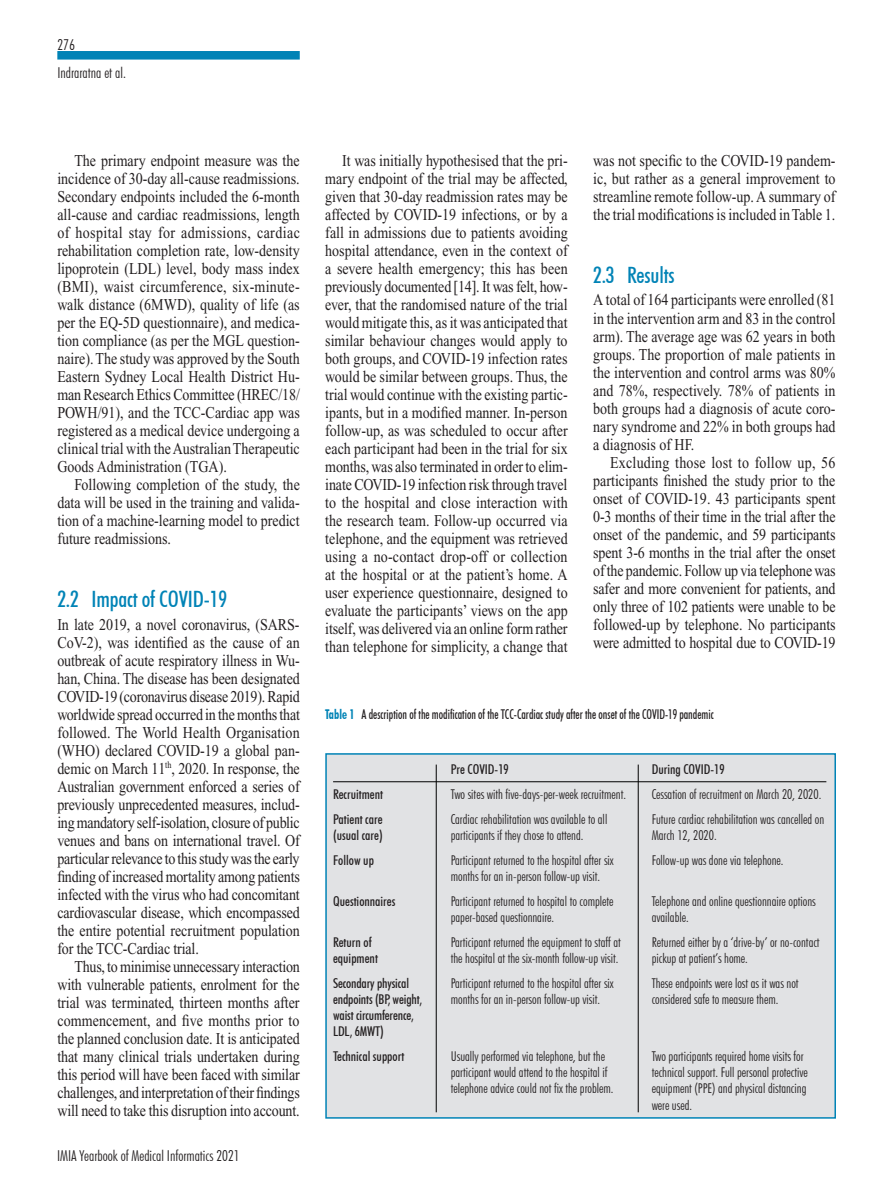
<style>
.page{position:relative;width:893px;height:1191px;background:#fff}
.page>*{position:absolute;margin:0;border:0;box-sizing:border-box;transform-origin:0 0}
.Headline_3{font:500 condensed 22.5px "Futura BT";letter-spacing:-.005em;color:#0083b6}
.Grundtext_mit_Einzug{font:16.5px/18px "Times New Roman";color:#231f20;text-align:justify;scale:.85 1}
.Grundtext_ohne_Einzu{font:16.5px/18px "Times New Roman";color:#231f20;text-align:justify;scale:.85 1}
.t1{font:300 condensed 15px "Futura BT";color:#231f20}
.Table_Text{font:300 condensed 13.5px/16.2px "Futura BT";color:#231f20}
.Table_Kopf{font:500 condensed 13.5px/16.2px "Futura BT";color:#231f20}
.Legende_1{font:500 condensed 13.5px "Futura BT";color:#231f20;scale:.85 1}
.s1{font-weight:700;color:#0083b6}
</style>
<div class="page">
<div style="left:57px;top:51px;width:243px;height:9px;background:#0083b6"></div>
<div style="left:325px;top:753px;width:511px;height:365px;background:#e1e2e4;border:2px solid #0083b6"></div>
<hr style="left:333px;top:781px;width:493px;height:1px;background:#000">
<hr style="left:436px;top:764px;width:1px;height:348px;background:#000">
<hr style="left:638px;top:764px;width:1px;height:348px;background:#000">
<p class="t1" style="left:57px;top:35px;width:19px">276</p>
<p class="t1" style="left:57px;top:63px;width:70px">Indraratna et al.</p>
<p class="Grundtext_mit_Einzug" style="left:57px;top:152px;width:287px;text-indent:17px">The primary endpoint measure was the incidence of 30-day all-cause readmissions.<br>Secondary endpoints included the 6-month all-cause and cardiac readmissions, length of hospital stay for admissions, cardiac rehabilitation completion rate, low-density lipoprotein (LDL) level, body mass index (BMI), waist circumference, six-minute&shy;walk distance (6MWD), quality of life (as per the EQ-5D questionnaire), and medica&shy;tion compliance (as per the MGL question&shy;naire). The study was approved by the South Eastern Sydney Local Health District Hu&shy;man Research Ethics Committee (HREC/18/ POWH/91), and the TCC-Cardiac app was registered as a medical device undergoing a clinical trial with the Australian Therapeutic Goods Administration (TGA).</p>
<p class="Grundtext_mit_Einzug" style="left:57px;top:476px;width:287px;text-indent:17px">Following completion of the study, the data will be used in the training and valida&shy;tion of a machine-learning model to predict future readmissions.</p>
<p class="Headline_3" style="left:57px;top:585px;width:171px">2.2 Impact of COVID-19</p>
<p class="Grundtext_ohne_Einzu" style="left:57px;top:615px;width:287px">In late 2019, a novel coronavirus, (SARS-CoV-2), was identified as the cause of an outbreak of acute respiratory illness in Wu&shy;han, China. The disease has been designated COVID-19 (coronavirus disease 2019). Rapid worldwide spread occurred in the months that followed. The World Health Organisation (WHO) declared COVID-19 a global pan&shy;demic on March 11<sup>th</sup>, 2020. In response, the Australian government enforced a series of previously unprecedented measures, includ&shy;ing mandatory self-isolation, closure of public venues and bans on international travel. Of particular relevance to this study was the early finding of increased mortality among patients infected with the virus who had concomitant cardiovascular disease, which encompassed the entire potential recruitment population for the TCC-Cardiac trial.</p>
<p class="Grundtext_mit_Einzug" style="left:57px;top:957px;width:287px;text-indent:17px">Thus, to minimise unnecessary interaction with vulnerable patients, enrolment for the trial was terminated, thirteen months after commencement, and five months prior to the planned conclusion date. It is anticipated that many clinical trials undertaken during this period will have been faced with similar challenges, and interpretation of their findings will need to take this disruption into account.</p>
<p class="t1" style="left:57px;top:1146px;width:184px">IMIA Yearbook of Medical Informatics 2021</p>
<p class="Grundtext_mit_Einzug" style="left:325px;top:152px;width:287px;text-indent:17px">It was initially hypothesised that the pri&shy;mary endpoint of the trial may be affected, given that 30-day readmission rates may be affected by COVID-19 infections, or by a fall in admissions due to patients avoiding hospital attendance, even in the context of a severe health emergency; this has been previously documented [14]. It was felt, how&shy;ever, that the randomised nature of the trial would mitigate this, as it was anticipated that similar behaviour changes would apply to both groups, and COVID-19 infection rates would be similar between groups. Thus, the trial would continue with the existing partic&shy;ipants, but in a modified manner. In-person follow-up, as was scheduled to occur after each participant had been in the trial for six months, was also terminated in order to elim&shy;inate COVID-19 infection risk through travel to the hospital and close interaction with the research team. Follow-up occurred via telephone, and the equipment was retrieved using a no-contact drop-off or collection at the hospital or at the patient’s home. A user experience questionnaire, designed to evaluate the participants’ views on the app itself, was delivered via an online form rather than telephone for simplicity, a change that</p>
<p class="Grundtext_mit_Einzug" style="left:593px;top:152px;width:287px">was not specific to the COVID-19 pandem&shy;ic, but rather as a general improvement to streamline remote follow-up. A summary of the trial modifications is included in Table 1.</p>
<p class="Headline_3" style="left:593px;top:261px;width:83px">2.3 Results</p>
<p class="Grundtext_ohne_Einzu" style="left:593px;top:291px;width:287px">A total of 164 participants were enrolled (81 in the intervention arm and 83 in the control arm). The average age was 62 years in both groups. The proportion of male patients in the intervention and control arms was 80% and 78%, respectively. 78% of patients in both groups had a diagnosis of acute coro&shy;nary syndrome and 22% in both groups had a diagnosis of HF.</p>
<p class="Grundtext_mit_Einzug" style="left:593px;top:453px;width:287px;text-indent:17px">Excluding those lost to follow up, 56 participants finished the study prior to the onset of COVID-19. 43 participants spent 0-3 months of their time in the trial after the onset of the pandemic, and 59 participants spent 3-6 months in the trial after the onset of the pandemic. Follow up via telephone was safer and more convenient for patients, and only three of 102 patients were unable to be followed-up by telephone. No participants were admitted to hospital due to COVID-19</p>
<p class="Legende_1" style="left:325px;top:706px;width:458px"><span class="s1">Table 1</span> A description of the modification of the TCC-Cardiac study after the onset of the COVID-19 pandemic</p>
<p class="Table_Kopf" style="left:333px;top:786px;width:51px">Recruitment</p>
<p class="Table_Kopf" style="left:333px;top:811px;width:51px">Patient care (usual care)</p>
<p class="Table_Kopf" style="left:333px;top:851px;width:42px">Follow up</p>
<p class="Table_Kopf" style="left:333px;top:892px;width:64px">Questionnaires</p>
<p class="Table_Kopf" style="left:333px;top:933px;width:46px">Return of equipment</p>
<p class="Table_Kopf" style="left:333px;top:974px;width:91px">Secondary physical endpoints (BP, weight, waist circumference,<br>LDL, 6MWT)</p>
<p class="Table_Kopf" style="left:333px;top:1047px;width:73px">Technical support</p>
<p class="Table_Kopf" style="left:451px;top:761px;width:59px">Pre COVID-19</p>
<p class="Table_Text" style="left:451px;top:786px;width:177px">Two sites with five-days-per-week recruitment.</p>
<p class="Table_Text" style="left:451px;top:811px;width:158px">Cardiac rehabilitation was available to all participants if they chose to attend.</p>
<p class="Table_Text" style="left:451px;top:851px;width:164px">Participant returned to the hospital after six months for an in-person follow-up visit.</p>
<p class="Table_Text" style="left:451px;top:892px;width:164px">Participant returned to hospital to complete paper-based questionnaire.</p>
<p class="Table_Text" style="left:451px;top:933px;width:172px">Participant returned the equipment to staff at the hospital at the six-month follow-up visit.</p>
<p class="Table_Text" style="left:451px;top:974px;width:164px">Participant returned to the hospital after six months for an in-person follow-up visit.</p>
<p class="Table_Text" style="left:451px;top:1047px;width:164px">Usually performed via telephone, but the participant would attend to the hospital if telephone advice could not fix the problem.</p>
<p class="Table_Kopf" style="left:652px;top:761px;width:74px">During COVID-19</p>
<p class="Table_Text" style="left:652px;top:786px;width:171px">Cessation of recruitment on March 20, 2020.</p>
<p class="Table_Text" style="left:652px;top:811px;width:174px">Future cardiac rehabilitation was cancelled on<br>March 12, 2020.</p>
<p class="Table_Text" style="left:652px;top:851px;width:133px">Follow-up was done via telephone.</p>
<p class="Table_Text" style="left:652px;top:892px;width:166px">Telephone and online questionnaire options available.</p>
<p class="Table_Text" style="left:652px;top:933px;width:170px">Returned either by a ‘drive-by’ or no-contact pickup at patient’s home.</p>
<p class="Table_Text" style="left:652px;top:974px;width:148px">These endpoints were lost as it was not considered safe to measure them.</p>
<p class="Table_Text" style="left:652px;top:1047px;width:158px">Two participants required home visits for technical support. Full personal protective equipment (PPE) and physical distancing were used.</p>
</div>
